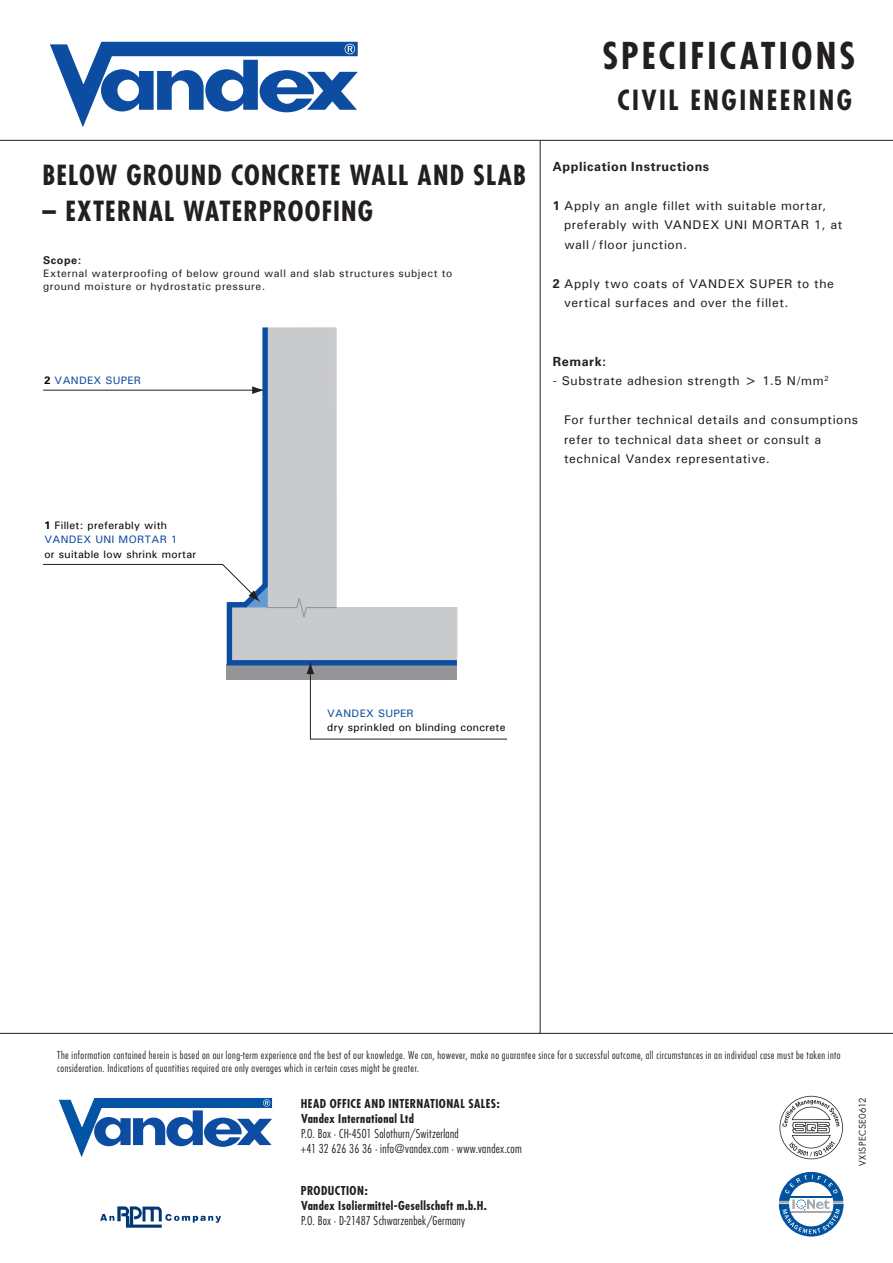
<style>
.page{position:relative;width:893px;height:1263px;background:#fff}
.page>*{position:absolute;margin:0;border:0;box-sizing:border-box;transform-origin:0 0}
.t1{font:700 condensed 36px "Futura";letter-spacing:.085em;color:#231f20}
.t2{font:700 condensed 27px "Futura";letter-spacing:.045em;color:#231f20}
.t3{font:700 condensed 27px "Futura";letter-spacing:.09em;color:#231f20}
.t4{font:12.6px/19.5px "Univers";letter-spacing:.045em;color:#231f20}
.t5{font:700 12.6px "Univers";letter-spacing:.045em;color:#231f20}
.t6{font:300 condensed 12px/15px "Futura";letter-spacing:.025em;color:#231f20}
.t7{font:700 condensed 12px/15px "Futura";letter-spacing:.03em;color:#231f20}
.t8{font:10.8px/12.9px "Univers";letter-spacing:.05em;color:#231f20}
.t9{font:10.8px/14.5px "Univers";letter-spacing:.025em;color:#000}
.t10{font:10.8px "Univers";letter-spacing:.025em;color:#0d4da1}
.t11{font:700 10.8px "Univers";letter-spacing:.05em;color:#231f20}
.t12{font:300 condensed 10.5px/13.5px "Futura";letter-spacing:.045em;color:#231f20}
.t13{font:9px "Futura";letter-spacing:.04em;color:#231f20}
.s1{font-weight:700;color:#000}
.s2{font-weight:700}
.s3{color:#0d4da1}
</style>
<div class="page">
<svg style="left:59px;top:1098px;width:213px;height:59px"></svg>
<svg style="left:100px;top:1206px;width:121px;height:22px"></svg>
<svg style="left:779px;top:1172px;width:64px;height:64px"></svg>
<svg style="left:779px;top:1096px;width:64px;height:63px"></svg>
<svg style="left:50px;top:41px;width:308px;height:86px"></svg>
<hr style="left:0;top:140px;width:893px;height:1px;background:#231f20">
<hr style="left:0;top:1033px;width:893px;height:1px;background:#231f20">
<hr style="left:540px;top:140px;width:1px;height:893px;background:#231f20">
<div style="left:227px;top:664px;width:230px;height:16px;background:#939598"></div>
<svg style="left:224px;top:327px;width:113px;height:341px"></svg>
<hr style="left:267px;top:607px;width:30px;height:1px;background:#939598">
<hr style="left:43px;top:390px;width:211px;height:1px;background:#231f20">
<svg style="left:295px;top:597px;width:212px;height:143px"></svg>
<svg style="left:252px;top:386px;width:13px;height:8px"></svg>
<svg style="left:42px;top:564px;width:226px;height:43px"></svg>
<h1 class="t1" style="left:602px;top:34px;width:254px">SPECIFICATIONS</h1>
<h2 class="t2" style="left:43px;top:159px;width:485px">BELOW GROUND CONCRETE WALL AND SLAB</h2>
<h2 class="t2" style="left:43px;top:195px;width:332px">– EXTERNAL WATERPROOFING</h2>
<p class="t11" style="left:43px;top:254px;width:39px">Scope:</p>
<p class="t8" style="left:43px;top:267px;width:411px">External waterproofing of below ground wall and slab structures subject to ground moisture or hydrostatic pressure.</p>
<p class="t10" style="left:44px;top:374px;width:98px"><span class="s1">2</span> VANDEX SUPER</p>
<p class="t9" style="left:44px;top:517px;width:135px"><span class="s2">1</span> Fillet: preferably with<br><span class="s3">VANDEX UNI MORTAR 1</span></p>
<p class="t9" style="left:44px;top:547px;width:153px">or suitable low shrink mortar</p>
<h2 class="t3" style="left:617px;top:83px;width:236px">CIVIL ENGINEERING</h2>
<p class="t5" style="left:553px;top:159px;width:158px">Application Instructions</p>
<p class="t4" style="left:564px;top:195px;width:280px;text-indent:-11px"><span class="s2">1</span> Apply an angle fillet with suitable mortar, preferably with VANDEX UNI MORTAR 1, at wall / floor junction.</p>
<p class="t4" style="left:564px;top:273px;width:271px;text-indent:-11px"><span class="s2">2</span> Apply two coats of VANDEX SUPER to the vertical surfaces and over the fillet.</p>
<p class="t5" style="left:553px;top:354px;width:55px">Remark:</p>
<p class="t4" style="left:553px;top:371px;width:278px">- Substrate adhesion strength &gt; 1.5 N/mm<sup>2</sup></p>
<p class="t4" style="left:564px;top:410px;width:295px">For further technical details and consumptions refer to technical data sheet or consult a technical Vandex representative.</p>
<p class="t10" style="left:327px;top:706px;width:88px">VANDEX SUPER</p>
<p class="t9" style="left:327px;top:720px;width:180px">dry sprinkled on blinding concrete</p>
<p class="t12" style="left:57px;top:1048px;width:785px">The information contained herein is based on our long-term experience and the best of our knowledge. We can, however, make no guarantee since for a successful outcome, all circumstances in an individual case must be taken into consideration. Indications of quantities required are only averages which in certain cases might be greater.</p>
<p class="t7" style="left:301px;top:1096px;width:200px">HEAD OFFICE AND INTERNATIONAL SALES:<br>Vandex International Ltd</p>
<p class="t6" style="left:301px;top:1126px;width:223px">P.O. Box · CH-4501 Solothurn/Switzerland<br>+41 32 626 36 36 · info@vandex.com · www.vandex.com</p>
<p class="t7" style="left:301px;top:1183px;width:187px">PRODUCTION:<br>Vandex Isoliermittel-Gesellschaft m.b.H.</p>
<p class="t6" style="left:301px;top:1213px;width:165px">P.O. Box · D-21487 Schwarzenbek/Germany</p>
<p class="t13" style="left:857px;top:1166px;width:70px;rotate:-90deg">VXISPECSE0612</p>
</div>
